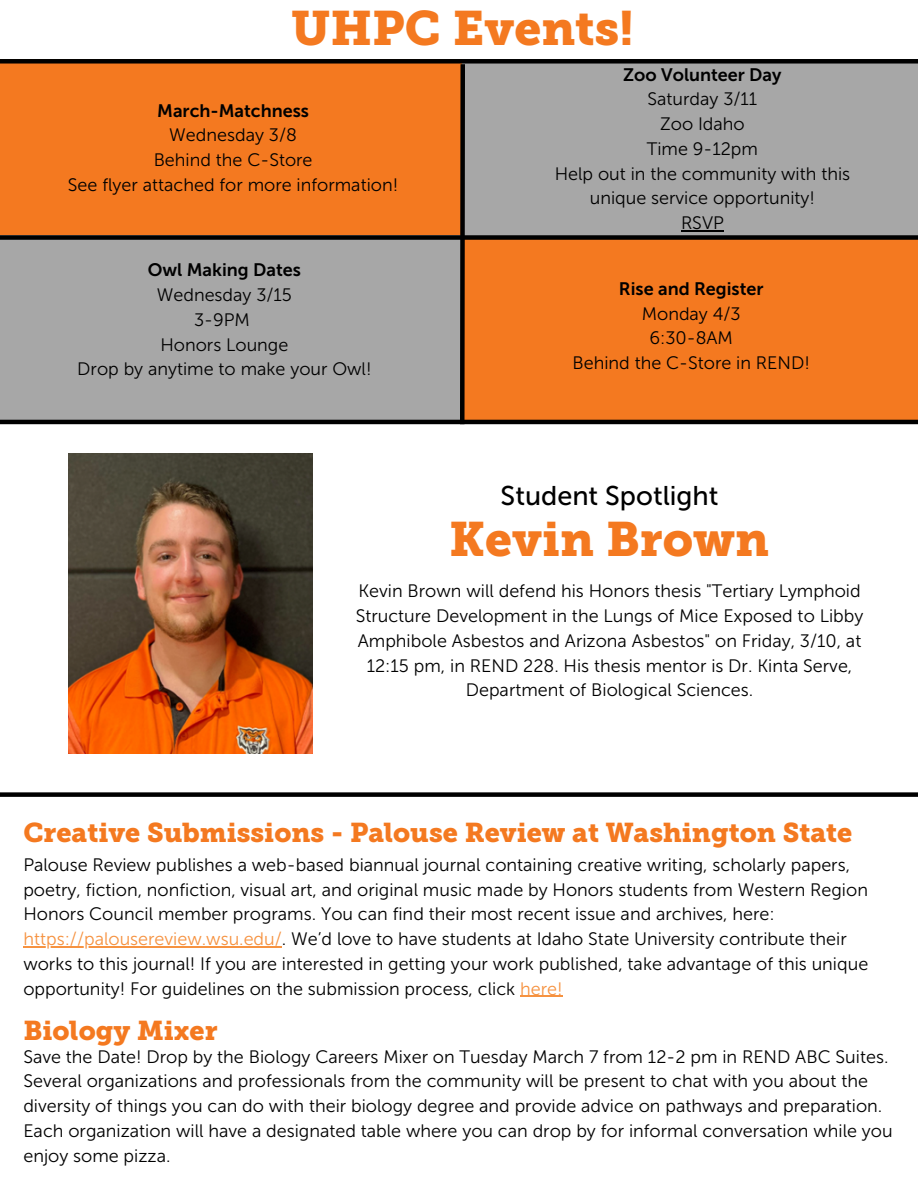
<style>
.page{position:relative;width:918px;height:1188px;background:#fff}
.page>*{position:absolute;margin:0;border:0;box-sizing:border-box;transform-origin:0 0}
.t1{font:48px "Museo Slab 900";color:#f47920}
.t2{font:27px "Museo Slab 900";color:#f47920}
.t3{font:27px "Museo Sans 500";color:#000}
.t4{font:18px/24.8px "Museo Sans 300";color:#000;text-align:center}
.t5{font:18px "Museo Sans 700";color:#000}
.s1{color:#f69240}
</style>
<div class="page">
<div style="left:0;top:59px;width:462px;height:176px;background:#f47920"></div>
<div style="left:462px;top:235px;width:456px;height:185px;background:#f47920"></div>
<div style="left:0;top:235px;width:462px;height:185px;background:#a7a7a7"></div>
<div style="left:462px;top:59px;width:456px;height:176px;background:#a7a7a7"></div>
<hr style="left:0;top:420px;width:918px;height:4px;background:#000">
<div style="left:0;top:235px;width:918px;height:5px;background:#000"></div>
<div style="left:0;top:59px;width:918px;height:5px;background:#000"></div>
<svg style="left:458px;top:63px;width:9px;height:362px"></svg>
<hr style="left:681px;top:230px;width:43px;height:1px;background:#000">
<img style="left:68px;top:453px;width:244px;height:301px">
<hr style="left:23px;top:946px;width:259px;height:1px;background:#f69240">
<hr style="left:520px;top:996px;width:43px;height:1px;background:#f69240">
<div style="left:0;top:792px;width:918px;height:5px;background:#000"></div>
<h1 class="t1" style="left:291px;top:0;width:344px">UHPC Events!</h1>
<p class="t5" style="left:157px;top:100px;width:153px">March-Matchness</p>
<p class="t4" style="left:68px;top:123px;width:332px">Wednesday 3/8<br>Behind the C-Store<br>See flyer attached for more information!</p>
<p class="t5" style="left:148px;top:259px;width:155px">Owl Making Dates</p>
<p class="t4" style="left:77px;top:283px;width:296px">Wednesday 3/15<br>3-9PM<br>Honors Lounge<br>Drop by anytime to make your Owl!</p>
<p class="t5" style="left:623px;top:64px;width:160px">Zoo Volunteer Day</p>
<p class="t4" style="left:555px;top:87px;width:297px">Saturday 3/11<br>Zoo Idaho<br>Time 9-12pm<br>Help out in the community with this unique service opportunity!<br>RSVP</p>
<p class="t5" style="left:619px;top:278px;width:146px">Rise and Register</p>
<p class="t4" style="left:573px;top:301px;width:239px">Monday 4/3<br>6:30-8AM<br>Behind the C-Store in REND!</p>
<h2 class="t3" style="left:501px;top:479px;width:219px">Student Spotlight</h2>
<h1 class="t1" style="left:449px;top:510px;width:321px">Kevin Brown</h1>
<p class="t4" style="left:356px;top:579px;width:509px">Kevin Brown will defend his Honors thesis "Tertiary Lymphoid Structure Development in the Lungs of Mice Exposed to Libby Amphibole Asbestos and Arizona Asbestos" on Friday, 3/10, at 12:15 pm, in REND 228. His thesis mentor is Dr. Kinta Serve, Department of Biological Sciences.</p>
<h2 class="t2" style="left:23px;top:816px;width:830px">Creative Submissions - Palouse Review at Washington State</h2>
<p class="t4" style="left:23px;top:852px;width:846px;text-align:left">Palouse Review publishes a web-based biannual journal containing creative writing, scholarly papers, poetry, fiction, nonfiction, visual art, and original music made by Honors students from Western Region Honors Council member programs. You can find their most recent issue and archives, here: <span class="s1">https://palousereview.wsu.edu/</span>. We’d love to have students at Idaho State University contribute their works to this journal! If you are interested in getting your work published, take advantage of this unique opportunity! For guidelines on the submission process, click <span class="s1">here!</span></p>
<h2 class="t2" style="left:23px;top:1015px;width:196px">Biology Mixer</h2>
<p class="t4" style="left:23px;top:1044px;width:871px;text-align:left">Save the Date! Drop by the Biology Careers Mixer on Tuesday March 7 from 12-2 pm in REND ABC Suites.<br>Several organizations and professionals from the community will be present to chat with you about the diversity of things you can do with their biology degree and provide advice on pathways and preparation.<br>Each organization will have a designated table where you can drop by for informal conversation while you enjoy some pizza.</p>
</div>
